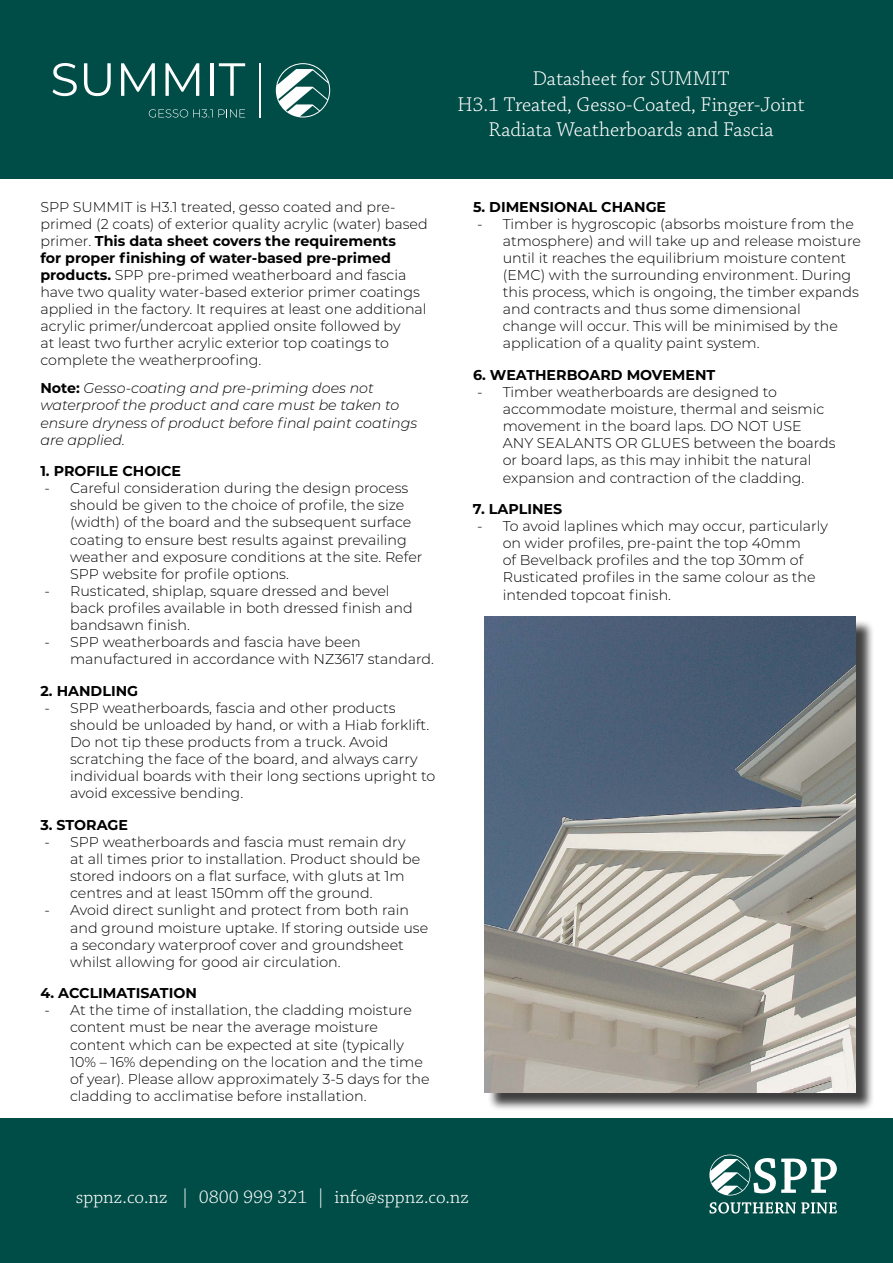
<style>
.page{position:relative;width:893px;height:1263px;background:#fff}
.page>*{position:absolute;margin:0;border:0;box-sizing:border-box;transform-origin:0 0}
.t1{font:300 21px/25.2px "Chaparral Pro";color:#fff;text-align:center}
.t2{font:300 19.5px "Chaparral Pro";color:#fff}
.t3{font:300 14.25px/17.1px "Montserrat";color:#000}
.t4{font:italic 300 14.25px/17.1px "Montserrat";color:#000}
.t5{font:700 14.25px "Montserrat";color:#000}
.s1{font-weight:700}
.s2{font-weight:700;font-style:normal}
</style>
<div class="page">
<div style="left:0;top:1118px;width:893px;height:145px;background:#004c46"></div>
<div style="left:0;top:0;width:893px;height:179px;background:#004c46"></div>
<svg style="left:709px;top:1202px;width:128px;height:11px"></svg>
<svg style="left:709px;top:1154px;width:128px;height:41px"></svg>
<svg style="left:53px;top:63px;width:24px;height:33px"></svg>
<svg style="left:84px;top:63px;width:27px;height:33px"></svg>
<svg style="left:121px;top:63px;width:34px;height:33px"></svg>
<svg style="left:165px;top:63px;width:34px;height:33px"></svg>
<hr style="left:210px;top:63px;width:3px;height:33px;background:#fff">
<svg style="left:219px;top:63px;width:26px;height:33px"></svg>
<svg style="left:276px;top:63px;width:54px;height:55px"></svg>
<hr style="left:260px;top:63px;width:1px;height:55px;background:#fff">
<svg style="left:149px;top:109px;width:96px;height:9px"></svg>
<div style="left:487px;top:619px;width:388px;height:492px;background:#000;opacity:.75"></div>
<img style="left:485px;top:617px;width:371px;height:476px">
<h1 class="t1" style="left:458px;top:67px;width:348px">Datasheet for SUMMIT<br>H3.1 Treated, Gesso-Coated, Finger-Joint<br>Radiata Weatherboards and Fascia</h1>
<p class="t3" style="left:40px;top:197px;width:389px">SPP SUMMIT is H3.1 treated, gesso coated and pre&shy;primed (2 coats) of exterior quality acrylic (water) based primer. <span class="s1">This data sheet covers the requirements<br>for proper finishing of water-based pre-primed products.</span> SPP pre-primed weatherboard and fascia have two quality water-based exterior primer coatings applied in the factory. It requires at least one additional acrylic primer/undercoat applied onsite followed by<br>at least two further acrylic exterior top coatings to complete the weatherproofing.</p>
<p class="t4" style="left:40px;top:379px;width:378px"><span class="s2">Note:</span> Gesso-coating and pre-priming does not waterproof the product and care must be taken to ensure dryness of product before final paint coatings are applied.</p>
<p class="t5" style="left:40px;top:461px;width:142px">1. PROFILE CHOICE</p>
<p class="t3" style="left:45px;top:479px;width:7px">‐</p>
<p class="t3" style="left:70px;top:479px;width:354px">Careful consideration during the design process should be given to the choice of profile, the size (width) of the board and the subsequent surface coating to ensure best results against prevailing weather and exposure conditions at the site. Refer SPP website for profile options.</p>
<p class="t3" style="left:45px;top:582px;width:7px">‐</p>
<p class="t3" style="left:70px;top:582px;width:344px">Rusticated, shiplap, square dressed and bevel back profiles available in both dressed finish and bandsawn finish.</p>
<p class="t3" style="left:45px;top:633px;width:7px">‐</p>
<p class="t3" style="left:70px;top:633px;width:365px">SPP weatherboards and fascia have been manufactured in accordance with NZ3617 standard.</p>
<p class="t5" style="left:40px;top:680px;width:99px">2. HANDLING</p>
<p class="t3" style="left:45px;top:699px;width:7px">‐</p>
<p class="t3" style="left:70px;top:699px;width:367px">SPP weatherboards, fascia and other products should be unloaded by hand, or with a Hiab forklift.<br>Do not tip these products from a truck. Avoid scratching the face of the board, and always carry individual boards with their long sections upright to avoid excessive bending.</p>
<p class="t5" style="left:40px;top:814px;width:89px">3. STORAGE</p>
<p class="t3" style="left:45px;top:833px;width:7px">‐</p>
<p class="t3" style="left:70px;top:833px;width:352px">SPP weatherboards and fascia must remain dry at all times prior to installation. Product should be stored indoors on a flat surface, with gluts at 1m centres and at least 150mm off the ground.</p>
<p class="t3" style="left:45px;top:901px;width:7px">‐</p>
<p class="t3" style="left:70px;top:901px;width:360px">Avoid direct sunlight and protect from both rain and ground moisture uptake. If storing outside use a secondary waterproof cover and groundsheet whilst allowing for good air circulation.</p>
<p class="t5" style="left:40px;top:983px;width:158px">4. ACCLIMATISATION</p>
<p class="t3" style="left:45px;top:1001px;width:7px">‐</p>
<p class="t3" style="left:70px;top:1001px;width:361px">At the time of installation, the cladding moisture content must be near the average moisture content which can be expected at site (typically 10% – 16% depending on the location and the time of year). Please allow approximately 3-5 days for the cladding to acclimatise before installation.</p>
<p class="t5" style="left:473px;top:196px;width:195px">5. DIMENSIONAL CHANGE</p>
<p class="t3" style="left:477px;top:215px;width:7px">‐</p>
<p class="t3" style="left:503px;top:215px;width:360px">Timber is hygroscopic (absorbs moisture from the atmosphere) and will take up and release moisture until it reaches the equilibrium moisture content (EMC) with the surrounding environment. During this process, which is ongoing, the timber expands and contracts and thus some dimensional<br>change will occur. This will be minimised by the application of a quality paint system.</p>
<p class="t5" style="left:473px;top:365px;width:244px">6. WEATHERBOARD MOVEMENT</p>
<p class="t3" style="left:477px;top:383px;width:7px">‐</p>
<p class="t3" style="left:503px;top:383px;width:334px">Timber weatherboards are designed to accommodate moisture, thermal and seismic movement in the board laps. DO NOT USE ANY SEALANTS OR GLUES between the boards or board laps, as this may inhibit the natural expansion and contraction of the cladding.</p>
<p class="t5" style="left:473px;top:499px;width:91px">7. LAPLINES</p>
<p class="t3" style="left:477px;top:517px;width:7px">‐</p>
<p class="t3" style="left:503px;top:517px;width:327px">To avoid laplines which may occur, particularly on wider profiles, pre-paint the top 40mm<br>of Bevelback profiles and the top 30mm of Rusticated profiles in the same colour as the intended topcoat finish.</p>
<h2 class="t2" style="left:76px;top:1186px;width:394px">sppnz.co.nz | 0800 999 321 | info@sppnz.co.nz</h2>
</div>
